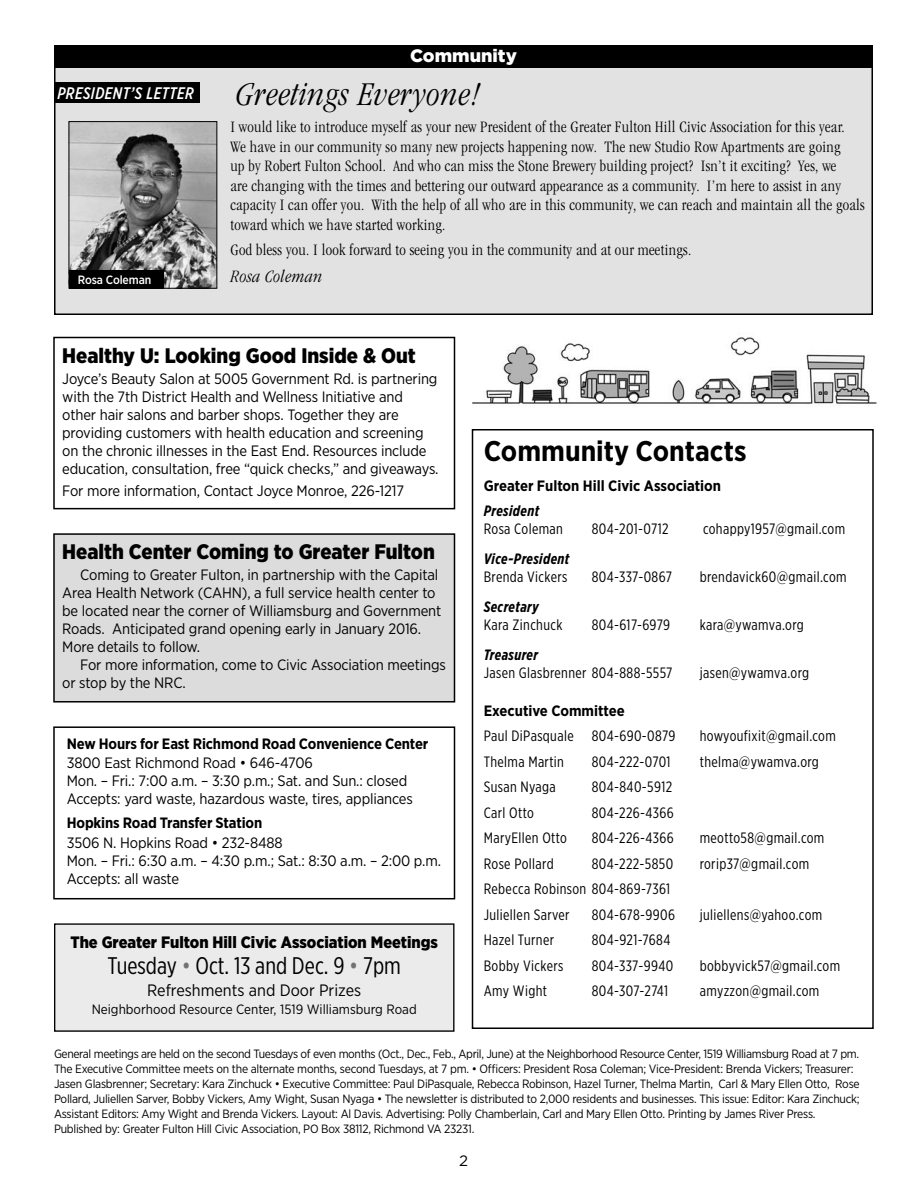
<style>
.page{position:relative;width:918px;height:1188px;background:#fff}
.page>*{position:absolute;margin:0;border:0;box-sizing:border-box;transform-origin:0 0}
.t1{font:italic 300 condensed 34.5px "Garamond";letter-spacing:.02em;color:#000}
.t2{font:700 28.5px "Gotham Narrow";color:#000}
.t3{font:24px "Gotham X Narrow";color:#000}
.t4{font:900 21px "Gotham Narrow";color:#000}
.t5{font:italic 300 condensed 18px "Garamond";letter-spacing:.02em;color:#000}
.t6{font:900 18px "Gotham";color:#fff}
.t7{font:italic 500 16.8px "Gotham X Narrow";letter-spacing:.03em;color:#fff}
.t8{font:300 condensed 16.5px/19.5px "Garamond";letter-spacing:.02em;color:#000}
.t9{font:900 16.5px "Gotham Narrow";color:#000}
.t10{font:16.5px "Gotham Narrow";color:#000}
.t11{font:15px/18px "Gotham Narrow";letter-spacing:-.01em;color:#000}
.t12{font:15px/25.5px "Gotham X Narrow";letter-spacing:.025em;color:#000}
.t13{font:700 15px "Gotham Narrow";letter-spacing:-.01em;color:#000}
.t14{font:italic 700 15px "Gotham X Narrow";letter-spacing:.025em;color:#000}
.t15{font:15px "Gotham";color:#000}
.t16{font:13.5px "Gotham Narrow";color:#000}
.t17{font:12px/15px "Gotham Narrow";letter-spacing:-.02em;color:#000}
.t18{font:500 12px "Gotham Narrow";letter-spacing:-.01em;color:#fff}
.s1{color:#737373}
</style>
<div class="page">
<div style="left:55px;top:67px;width:817px;height:247px;background:#e2e2e2"></div>
<div style="left:54px;top:66px;width:819px;height:249px;border:2px solid #000"></div>
<div style="left:54px;top:45px;width:819px;height:23px;background:#000"></div>
<div style="left:54px;top:82px;width:146px;height:21px;background:#000"></div>
<div style="left:55px;top:924px;width:399px;height:107px;background:#ebebeb"></div>
<div style="left:54px;top:923px;width:401px;height:109px;border:1px solid #000"></div>
<img style="left:473px;top:337px;width:404px;height:69px">
<div style="left:472px;top:429px;width:402px;height:600px;border:2px solid #000"></div>
<div style="left:54px;top:534px;width:400px;height:168px;background:#dcdcdc"></div>
<div style="left:53px;top:533px;width:402px;height:170px;border:2px solid #000"></div>
<div style="left:53px;top:337px;width:402px;height:172px;border:2px solid #000"></div>
<div style="left:53px;top:726px;width:402px;height:173px;border:2px solid #000"></div>
<img style="left:71px;top:124px;width:144px;height:162px">
<div style="left:69px;top:270px;width:94px;height:18px;background:#000"></div>
<p class="t7" style="left:57px;top:83px;width:138px">PRESIDENT’S LETTER</p>
<p class="t18" style="left:78px;top:272px;width:75px">Rosa Coleman</p>
<p class="t6" style="left:410px;top:46px;width:108px">Community</p>
<h1 class="t1" style="left:236px;top:76px;width:246px">Greetings Everyone!</h1>
<p class="t8" style="left:230px;top:117px;width:636px">I would like to introduce myself as your new President of the Greater Fulton Hill Civic Association for this year.<br>We have in our community so many new projects happening now. The new Studio Row Apartments are going<br>up by Robert Fulton School. And who can miss the Stone Brewery building project? Isn’t it exciting? Yes, we<br>are changing with the times and bettering our outward appearance as a community. I’m here to assist in any capacity I can offer you. With the help of all who are in this community, we can reach and maintain all the goals toward which we have started working.</p>
<p class="t8" style="left:230px;top:240px;width:462px">God bless you. I look forward to seeing you in the community and at our meetings.</p>
<p class="t5" style="left:230px;top:267px;width:93px">Rosa Coleman</p>
<h3 class="t4" style="left:62px;top:341px;width:355px">Healthy U: Looking Good Inside &amp; Out</h3>
<p class="t11" style="left:62px;top:369px;width:378px">Joyce’s Beauty Salon at 5005 Government Rd. is partnering with the 7th District Health and Wellness Initiative and other hair salons and barber shops. Together they are providing customers with health education and screening on the chronic illnesses in the East End. Resources include education, consultation, free “quick checks,” and giveaways.</p>
<p class="t11" style="left:62px;top:481px;width:343px">For more information, Contact Joyce Monroe, 226-1217</p>
<h3 class="t4" style="left:62px;top:538px;width:374px">Health Center Coming to Greater Fulton</h3>
<p class="t11" style="left:62px;top:566px;width:381px;text-indent:18px">Coming to Greater Fulton, in partnership with the Capital Area Health Network (CAHN), a full service health center to be located near the corner of Williamsburg and Government Roads. Anticipated grand opening early in January 2016.<br>More details to follow.</p>
<p class="t11" style="left:62px;top:656px;width:385px;text-indent:18px">For more information, come to Civic Association meetings or stop by the NRC.</p>
<p class="t13" style="left:67px;top:734px;width:363px">New Hours for East Richmond Road Convenience Center</p>
<p class="t11" style="left:67px;top:754px;width:348px">3800 East Richmond Road • 646-4706<br>Mon. – Fri.: 7:00 a.m. – 3:30 p.m.; Sat. and Sun.: closed<br>Accepts: yard waste, hazardous waste, tires, appliances</p>
<p class="t13" style="left:67px;top:814px;width:197px">Hopkins Road Transfer Station</p>
<p class="t11" style="left:67px;top:833px;width:376px">3506 N. Hopkins Road • 232-8488<br>Mon. – Fri.: 6:30 a.m. – 4:30 p.m.; Sat.: 8:30 a.m. – 2:00 p.m.<br>Accepts: all waste</p>
<p class="t9" style="left:70px;top:932px;width:369px">The Greater Fulton Hill Civic Association Meetings</p>
<h3 class="t3" style="left:108px;top:951px;width:295px">Tuesday <span class="s1">•</span> Oct. 13 and Dec. 9 <span class="s1">•</span> 7pm</h3>
<p class="t10" style="left:147px;top:980px;width:216px">Refreshments and Door Prizes</p>
<p class="t16" style="left:92px;top:1001px;width:326px">Neighborhood Resource Center, 1519 Williamsburg Road</p>
<h2 class="t2" style="left:484px;top:432px;width:264px">Community Contacts</h2>
<p class="t13" style="left:484px;top:476px;width:239px">Greater Fulton Hill Civic Association</p>
<p class="t14" style="left:484px;top:502px;width:57px">President</p>
<p class="t12" style="left:484px;top:516px;width:81px">Rosa Coleman</p>
<p class="t12" style="left:592px;top:516px;width:78px">804-201-0712</p>
<p class="t12" style="left:703px;top:516px;width:144px">cohappy1957@gmail.com</p>
<p class="t14" style="left:484px;top:550px;width:87px">Vice-President</p>
<p class="t12" style="left:484px;top:564px;width:85px">Brenda Vickers</p>
<p class="t12" style="left:592px;top:564px;width:82px">804-337-0867</p>
<p class="t12" style="left:700px;top:564px;width:148px">brendavick60@gmail.com</p>
<p class="t14" style="left:484px;top:598px;width:57px">Secretary</p>
<p class="t12" style="left:484px;top:612px;width:80px">Kara Zinchuck</p>
<p class="t12" style="left:592px;top:612px;width:80px">804-617-6979</p>
<p class="t12" style="left:700px;top:612px;width:106px">kara@ywamva.org</p>
<p class="t14" style="left:484px;top:646px;width:56px">Treasurer</p>
<p class="t12" style="left:484px;top:660px;width:190px">Jasen Glasbrenner 804-888-5557</p>
<p class="t12" style="left:700px;top:660px;width:111px">jasen@ywamva.org</p>
<p class="t13" style="left:484px;top:701px;width:143px">Executive Committee</p>
<p class="t12" style="left:484px;top:723px;width:193px">Paul DiPasquale 804-690-0879</p>
<p class="t12" style="left:700px;top:723px;width:138px">howyoufixit@gmail.com</p>
<p class="t12" style="left:484px;top:749px;width:82px">Thelma Martin</p>
<p class="t12" style="left:592px;top:749px;width:80px">804-222-0701</p>
<p class="t12" style="left:700px;top:749px;width:121px">thelma@ywamva.org</p>
<p class="t12" style="left:484px;top:774px;width:74px">Susan Nyaga</p>
<p class="t12" style="left:592px;top:774px;width:82px">804-840-5912</p>
<p class="t12" style="left:484px;top:800px;width:52px">Carl Otto</p>
<p class="t12" style="left:592px;top:800px;width:84px">804-226-4366</p>
<p class="t12" style="left:484px;top:825px;width:85px">MaryEllen Otto</p>
<p class="t12" style="left:592px;top:825px;width:84px">804-226-4366</p>
<p class="t12" style="left:700px;top:825px;width:126px">meotto58@gmail.com</p>
<p class="t12" style="left:484px;top:851px;width:71px">Rose Pollard</p>
<p class="t12" style="left:592px;top:851px;width:83px">804-222-5850</p>
<p class="t12" style="left:700px;top:851px;width:111px">rorip37@gmail.com</p>
<p class="t12" style="left:484px;top:876px;width:188px">Rebecca Robinson 804-869-7361<br>Juliellen Sarver</p>
<p class="t12" style="left:592px;top:902px;width:85px">804-678-9906</p>
<p class="t12" style="left:700px;top:902px;width:124px">juliellens@yahoo.com</p>
<p class="t12" style="left:484px;top:927px;width:72px">Hazel Turner</p>
<p class="t12" style="left:592px;top:927px;width:80px">804-921-7684</p>
<p class="t12" style="left:484px;top:953px;width:81px">Bobby Vickers</p>
<p class="t12" style="left:592px;top:953px;width:83px">804-337-9940</p>
<p class="t12" style="left:700px;top:953px;width:142px">bobbyvick57@gmail.com</p>
<p class="t12" style="left:484px;top:978px;width:65px">Amy Wight</p>
<p class="t12" style="left:592px;top:978px;width:78px">804-307-2741</p>
<p class="t12" style="left:700px;top:978px;width:121px">amyzzon@gmail.com</p>
<p class="t17" style="left:54px;top:1046px;width:807px">General meetings are held on the second Tuesdays of even months (Oct., Dec., Feb., April, June) at the Neighborhood Resource Center, 1519 Williamsburg Road at 7 pm.<br>The Executive Committee meets on the alternate months, second Tuesdays, at 7 pm. • Officers: President Rosa Coleman; Vice-President: Brenda Vickers; Treasurer:<br>Jasen Glasbrenner; Secretary: Kara Zinchuck • Executive Committee: Paul DiPasquale, Rebecca Robinson, Hazel Turner, Thelma Martin, Carl &amp; Mary Ellen Otto, Rose Pollard, Juliellen Sarver, Bobby Vickers, Amy Wight, Susan Nyaga • The newsletter is distributed to 2,000 residents and businesses. This issue: Editor: Kara Zinchuck; Assistant Editors: Amy Wight and Brenda Vickers. Layout: Al Davis. Advertising: Polly Chamberlain, Carl and Mary Ellen Otto. Printing by James River Press.<br>Published by: Greater Fulton Hill Civic Association, PO Box 38112, Richmond VA 23231.</p>
<p class="t15" style="left:459px;top:1152px;width:10px">2</p>
</div>
